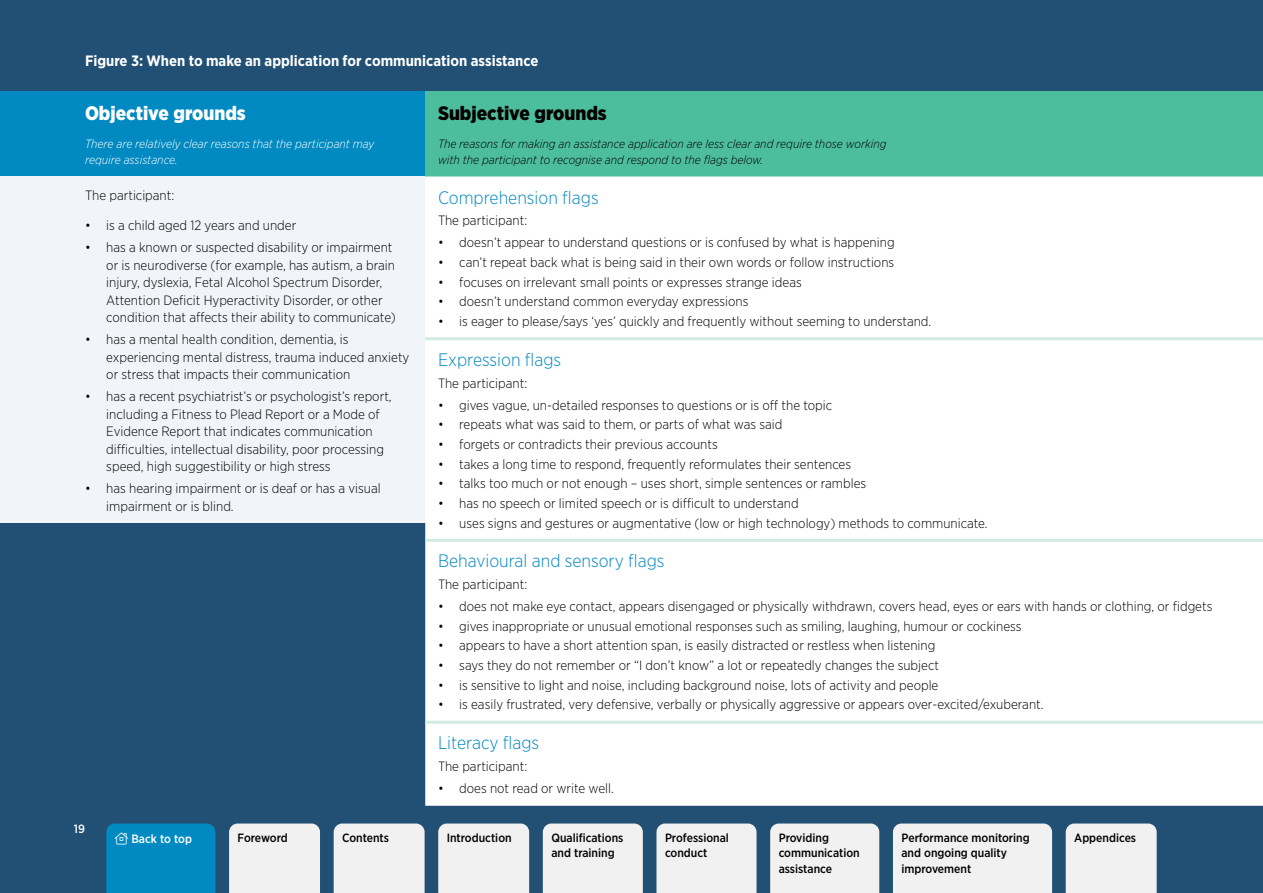
<style>
.page{position:relative;width:1263px;height:893px;background:#215074}
.page>*{position:absolute;margin:0;border:0;box-sizing:border-box;transform-origin:0 0}
.t1{font:900 19.5px "Gotham Narrow";color:#000}
.t2{font:900 19.5px "Gotham Narrow";color:#fff}
.t3{font:300 18px "Gotham Narrow";color:#0087c0}
.t4{font:700 15px "Gotham Narrow";color:#fff}
.t5{font:300 13.5px/17.5px "Gotham Narrow";color:#000}
.t6{font:500 12px/15.6px "Gotham Narrow";color:#000}
.t7{font:italic 300 12px/15.6px "Gotham Narrow";color:#000}
.t8{font:italic 300 12px/15.6px "Gotham Narrow";color:#fff}
.t9{font:500 12px "Gotham Narrow";color:#fff}
</style>
<div class="page">
<div style="left:0;top:91px;width:425px;height:85px;background:#008ac1"></div>
<div style="left:0;top:176px;width:425px;height:347px;background:#f1f4f9"></div>
<div style="left:425px;top:91px;width:838px;height:85px;background:#4dbe9d"></div>
<div style="left:425px;top:176px;width:838px;height:630px;background:#fff"></div>
<hr style="left:425px;top:337px;width:838px;height:3px;background:#d3ebe2">
<hr style="left:425px;top:539px;width:838px;height:3px;background:#d3ebe2">
<hr style="left:425px;top:721px;width:838px;height:3px;background:#d3ebe2">
<div style="left:229px;top:823px;width:91px;height:70px;background:#f1f1f2"></div>
<div style="left:334px;top:823px;width:91px;height:70px;background:#f1f1f2"></div>
<div style="left:438px;top:823px;width:91px;height:70px;background:#f1f1f2"></div>
<div style="left:543px;top:823px;width:100px;height:70px;background:#f1f1f2"></div>
<div style="left:656px;top:823px;width:100px;height:70px;background:#f1f1f2"></div>
<div style="left:770px;top:823px;width:109px;height:70px;background:#f1f1f2"></div>
<div style="left:893px;top:823px;width:159px;height:70px;background:#f1f1f2"></div>
<div style="left:1066px;top:823px;width:91px;height:70px;background:#f1f1f2"></div>
<div style="left:106px;top:823px;width:109px;height:70px;background:#008ac1"></div>
<p class="t4" style="left:85px;top:51px;width:455px">Figure 3: When to make an application for communication assistance</p>
<h1 class="t2" style="left:85px;top:100px;width:162px">Objective grounds</h1>
<p class="t8" style="left:85px;top:136px;width:291px">There are relatively clear reasons that the participant may require assistance.</p>
<p class="t5" style="left:85px;top:186px;width:91px">The participant:</p>
<p class="t5" style="left:85px;top:217px;width:213px">• is a child aged 12 years and under</p>
<p class="t5" style="left:106px;top:238px;width:291px;text-indent:-21px">• has a known or suspected disability or impairment or is neurodiverse (for example, has autism, a brain injury, dyslexia, Fetal Alcohol Spectrum Disorder, Attention Deficit Hyperactivity Disorder, or other condition that affects their ability to communicate)</p>
<p class="t5" style="left:106px;top:330px;width:305px;text-indent:-21px">• has a mental health condition, dementia, is experiencing mental distress, trauma induced anxiety or stress that impacts their communication</p>
<p class="t5" style="left:106px;top:387px;width:287px;text-indent:-21px">• has a recent psychiatrist’s or psychologist’s report, including a Fitness to Plead Report or a Mode of Evidence Report that indicates communication difficulties, intellectual disability, poor processing speed, high suggestibility or high stress</p>
<p class="t5" style="left:106px;top:479px;width:276px;text-indent:-21px">• has hearing impairment or is deaf or has a visual impairment or is blind.</p>
<h1 class="t1" style="left:438px;top:100px;width:170px">Subjective grounds</h1>
<p class="t7" style="left:438px;top:136px;width:450px">The reasons for making an assistance application are less clear and require those working with the participant to recognise and respond to the flags below.</p>
<h2 class="t3" style="left:438px;top:186px;width:162px">Comprehension flags</h2>
<p class="t5" style="left:438px;top:212px;width:91px">The participant:</p>
<p class="t5" style="left:438px;top:233px;width:458px">• doesn’t appear to understand questions or is confused by what is happening</p>
<p class="t5" style="left:438px;top:253px;width:458px">• can’t repeat back what is being said in their own words or follow instructions</p>
<p class="t5" style="left:438px;top:273px;width:365px">• focuses on irrelevant small points or expresses strange ideas</p>
<p class="t5" style="left:438px;top:292px;width:312px">• doesn’t understand common everyday expressions</p>
<p class="t5" style="left:438px;top:312px;width:495px">• is eager to please/says ‘yes’ quickly and frequently without seeming to understand.</p>
<h2 class="t3" style="left:438px;top:349px;width:125px">Expression flags</h2>
<p class="t5" style="left:438px;top:374px;width:91px">The participant:</p>
<p class="t5" style="left:438px;top:396px;width:396px">• gives vague, un-detailed responses to questions or is off the topic</p>
<p class="t5" style="left:438px;top:415px;width:346px">• repeats what was said to them, or parts of what was said</p>
<p class="t5" style="left:438px;top:435px;width:281px">• forgets or contradicts their previous accounts</p>
<p class="t5" style="left:438px;top:455px;width:415px">• takes a long time to respond, frequently reformulates their sentences</p>
<p class="t5" style="left:438px;top:474px;width:430px">• talks too much or not enough – uses short, simple sentences or rambles</p>
<p class="t5" style="left:438px;top:494px;width:362px">• has no speech or limited speech or is difficult to understand</p>
<p class="t5" style="left:438px;top:514px;width:551px">• uses signs and gestures or augmentative (low or high technology) methods to communicate.</p>
<h2 class="t3" style="left:438px;top:550px;width:228px">Behavioural and sensory flags</h2>
<p class="t5" style="left:438px;top:575px;width:91px">The participant:</p>
<p class="t5" style="left:438px;top:597px;width:776px">• does not make eye contact, appears disengaged or physically withdrawn, covers head, eyes or ears with hands or clothing, or fidgets</p>
<p class="t5" style="left:438px;top:617px;width:585px">• gives inappropriate or unusual emotional responses such as smiling, laughing, humour or cockiness</p>
<p class="t5" style="left:438px;top:637px;width:499px">• appears to have a short attention span, is easily distracted or restless when listening</p>
<p class="t5" style="left:438px;top:656px;width:503px">• says they do not remember or “I don’t know” a lot or repeatedly changes the subject</p>
<p class="t5" style="left:438px;top:676px;width:502px">• is sensitive to light and noise, including background noise, lots of activity and people</p>
<p class="t5" style="left:438px;top:696px;width:607px">• is easily frustrated, very defensive, verbally or physically aggressive or appears over-excited/exuberant.</p>
<h2 class="t3" style="left:438px;top:732px;width:103px">Literacy flags</h2>
<p class="t5" style="left:438px;top:757px;width:91px">The participant:</p>
<p class="t5" style="left:438px;top:779px;width:177px">• does not read or write well.</p>
<p class="t9" style="left:74px;top:821px;width:13px">19</p>
<p class="t9" style="left:115px;top:831px;width:79px">□◆▲ Back to top</p>
<p class="t6" style="left:238px;top:829px;width:52px">Foreword</p>
<p class="t6" style="left:342px;top:829px;width:48px">Contents</p>
<p class="t6" style="left:447px;top:829px;width:66px">Introduction</p>
<p class="t6" style="left:551px;top:829px;width:74px">Qualifications and training</p>
<p class="t6" style="left:665px;top:829px;width:65px">Professional conduct</p>
<p class="t6" style="left:779px;top:829px;width:83px">Providing communication assistance</p>
<p class="t6" style="left:901px;top:829px;width:130px">Performance monitoring and ongoing quality improvement</p>
<p class="t6" style="left:1074px;top:829px;width:63px">Appendices</p>
</div>
